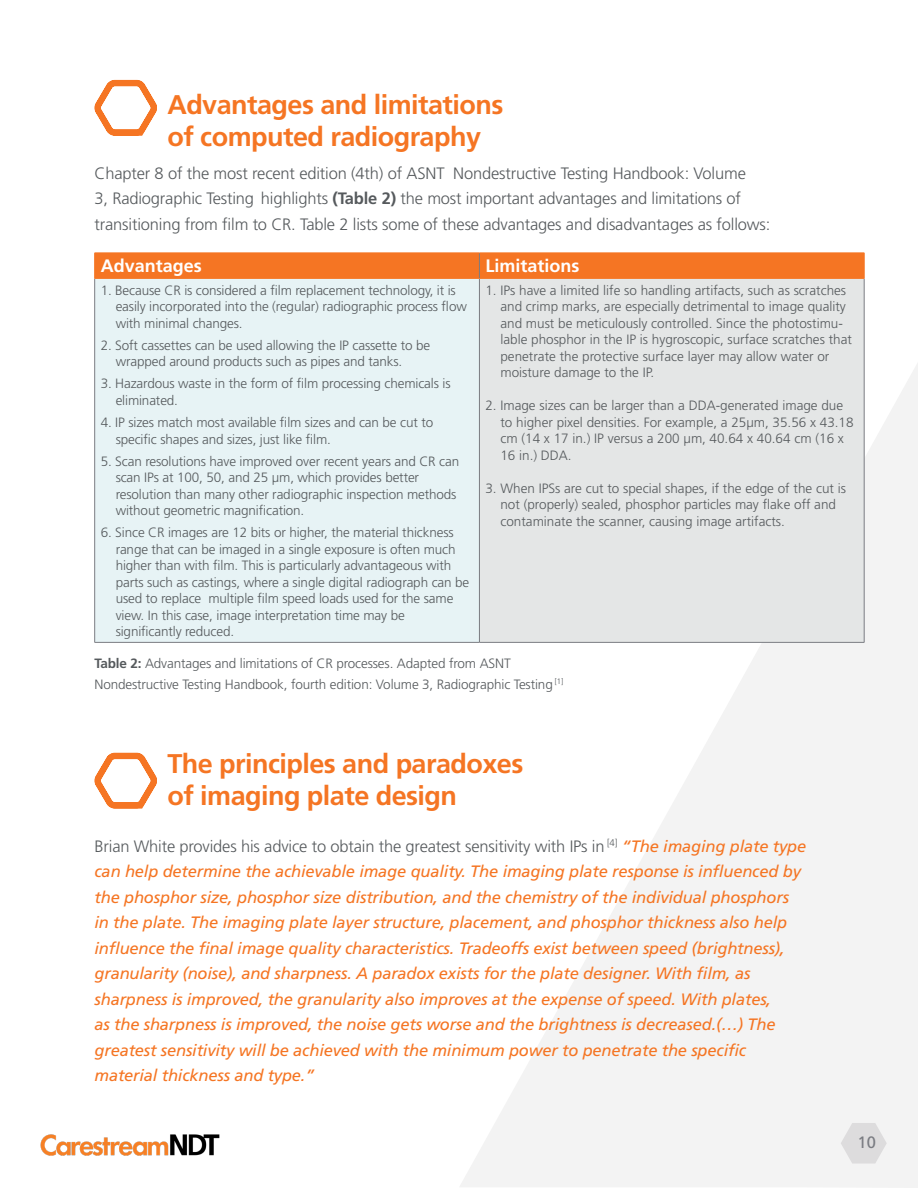
<style>
.page{position:relative;width:918px;height:1188px;background:#fff}
.page>*{position:absolute;margin:0;border:0;box-sizing:border-box;transform-origin:0 0}
.t1{font:700 27px/32.4px "Frutiger LT Std";letter-spacing:-.02em;color:#f57523}
.t2{font:700 18px "Frutiger LT Std";color:#fff}
.t3{font:italic 16.5px/25.5px "Frutiger LT Std";letter-spacing:-.01em;color:#f57523}
.t4{font:300 16.5px/25.5px "Frutiger LT Std";letter-spacing:-.01em;color:#565a5d}
.t5{font:16.5px "Frutiger LT Std";color:#7a7c82}
.t6{font:300 13.5px/16.5px "Frutiger LT Std";letter-spacing:-.01em;color:#565a5d}
.s1{font-weight:700}
.s2{font-weight:300;font-style:normal;color:#565a5d}
</style>
<div class="page">
<svg style="left:460px;top:363px;width:458px;height:825px;fill:#f3f3f3"></svg>
<img style="left:40px;top:1134px;width:180px;height:22px">
<svg style="left:841px;top:1123px;width:46px;height:41px"></svg>
<svg style="left:94px;top:752px;width:63px;height:57px"></svg>
<svg style="left:94px;top:79px;width:63px;height:57px"></svg>
<div style="left:95px;top:278px;width:384px;height:364px;background:#e7f3f5"></div>
<div style="left:479px;top:278px;width:385px;height:364px;background:#e4e6e6"></div>
<hr style="left:94px;top:279px;width:1px;height:363px;background:#7a7c82">
<hr style="left:479px;top:279px;width:1px;height:363px;background:#7a7c82">
<hr style="left:864px;top:279px;width:1px;height:363px;background:#7a7c82">
<hr style="left:94px;top:642px;width:385px;height:1px;background:#7a7c82">
<hr style="left:479px;top:642px;width:385px;height:1px;background:#7a7c82">
<div style="left:94px;top:253px;width:771px;height:25px;background:#f57523"></div>
<hr style="left:94px;top:278px;width:385px;height:1px;background:#f57523">
<hr style="left:479px;top:278px;width:385px;height:1px;background:#f57523">
<p class="t1" style="left:167px;top:88px;width:338px">Advantages and limitations of computed radiography</p>
<p class="t4" style="left:94px;top:161px;width:677px">Chapter 8 of the most recent edition (4th) of ASNT Nondestructive Testing Handbook: Volume<br>3, Radiographic Testing highlights <span class="s1">(Table 2)</span> the most important advantages and limitations of transitioning from film to CR. Table 2 lists some of these advantages and disadvantages as follows:</p>
<p class="t2" style="left:101px;top:256px;width:103px">Advantages</p>
<p class="t2" style="left:485px;top:256px;width:96px">Limitations</p>
<p class="t6" style="left:116px;top:282px;width:353px;text-indent:-15px">1. Because CR is considered a film replacement technology, it is easily incorporated into the (regular) radiographic process flow with minimal changes.</p>
<p class="t6" style="left:116px;top:337px;width:316px;text-indent:-15px">2. Soft cassettes can be used allowing the IP cassette to be wrapped around products such as pipes and tanks.</p>
<p class="t6" style="left:116px;top:376px;width:336px;text-indent:-15px">3. Hazardous waste in the form of film processing chemicals is eliminated.</p>
<p class="t6" style="left:116px;top:414px;width:319px;text-indent:-15px">4. IP sizes match most available film sizes and can be cut to specific shapes and sizes, just like film.</p>
<p class="t6" style="left:116px;top:453px;width:345px;text-indent:-15px">5. Scan resolutions have improved over recent years and CR can scan IPs at 100, 50, and 25 µm, which provides better resolution than many other radiographic inspection methods without geometric magnification.</p>
<p class="t6" style="left:116px;top:525px;width:355px;text-indent:-15px">6. Since CR images are 12 bits or higher, the material thickness range that can be imaged in a single exposure is often much higher than with film. This is particularly advantageous with parts such as castings, where a single digital radiograph can be used to replace multiple film speed loads used for the same view. In this case, image interpretation time may be significantly reduced.</p>
<p class="t6" style="left:500px;top:282px;width:353px;text-indent:-15px">1. IPs have a limited life so handling artifacts, such as scratches and crimp marks, are especially detrimental to image quality and must be meticulously controlled. Since the photostimu&shy;lable phosphor in the IP is hygroscopic, surface scratches that penetrate the protective surface layer may allow water or moisture damage to the IP.</p>
<p class="t6" style="left:500px;top:397px;width:355px;text-indent:-15px">2. Image sizes can be larger than a DDA-generated image due to higher pixel densities. For example, a 25µm, 35.56 x 43.18 cm (14 x 17 in.) IP versus a 200 µm, 40.64 x 40.64 cm (16 x 16 in.) DDA.</p>
<p class="t6" style="left:500px;top:480px;width:347px;text-indent:-15px">3. When IPSs are cut to special shapes, if the edge of the cut is not (properly) sealed, phosphor particles may flake off and contaminate the scanner, causing image artifacts.</p>
<p class="t6" style="left:94px;top:653px;width:470px;line-height:21px"><span class="s1">Table 2:</span> Advantages and limitations of CR processes. Adapted from ASNT<br>Nondestructive Testing Handbook, fourth edition: Volume 3, Radiographic Testing <sup>[1]</sup></p>
<p class="t1" style="left:167px;top:748px;width:357px">The principles and paradoxes of imaging plate design</p>
<p class="t3" style="left:94px;top:833px;width:713px"><span class="s2">Brian White provides his advice to obtain the greatest sensitivity with IPs in</span> <sup>[4]</sup> “The imaging plate type can help determine the achievable image quality. The imaging plate response is influenced by the phosphor size, phosphor size distribution, and the chemistry of the individual phosphors in the plate. The imaging plate layer structure, placement, and phosphor thickness also help influence the final image quality characteristics. Tradeoffs exist between speed (brightness), granularity (noise), and sharpness. A paradox exists for the plate designer. With film, as sharpness is improved, the granularity also improves at the expense of speed. With plates,<br>as the sharpness is improved, the noise gets worse and the brightness is decreased.(…) The greatest sensitivity will be achieved with the minimum power to penetrate the specific material thickness and type.”</p>
<p class="t5" style="left:858px;top:1132px;width:20px">10</p>
</div>
